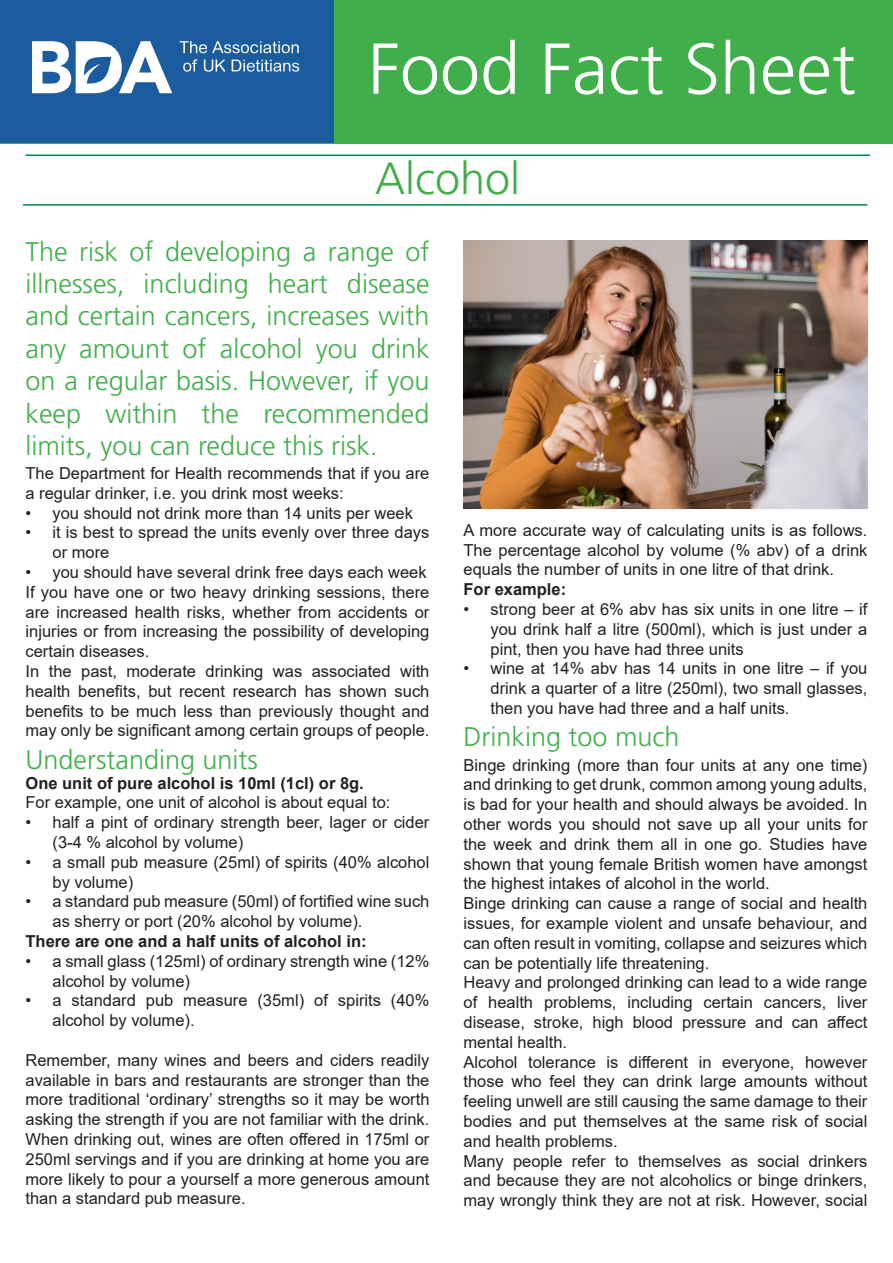
<style>
.page{position:relative;width:893px;height:1263px;background:#fff}
.page>*{position:absolute;margin:0;border:0;box-sizing:border-box;transform-origin:0 0}
.t1{font:300 72px "Frutiger LT Pro";color:#fff}
.t2{font:300 45px "Frutiger LT Pro";color:#40ae49}
.t3{font:300 27px/32.4px "Frutiger LT Pro";color:#40ae49;text-align:justify}
.t4{font:16.5px/19.8px "Arial";color:#231f20;text-align:justify}
.t5{font:700 16.5px "Arial";color:#231f20}
</style>
<div class="page">
<hr style="left:26px;top:154px;width:844px;height:2px;background:#008a4c">
<hr style="left:23px;top:204px;width:844px;height:2px;background:#008a4c">
<div style="left:0;top:0;width:893px;height:143px;background:#40ae49"></div>
<div style="left:0;top:0;width:333px;height:143px;background:#1a5c9e"></div>
<svg style="left:32px;top:41px;width:140px;height:52px"></svg>
<svg style="left:179px;top:41px;width:120px;height:12px"></svg>
<svg style="left:183px;top:59px;width:15px;height:13px"></svg>
<svg style="left:204px;top:59px;width:21px;height:13px"></svg>
<svg style="left:232px;top:60px;width:67px;height:12px"></svg>
<img style="left:463px;top:240px;width:404px;height:268px">
<p class="t1" style="left:368px;top:27px;width:490px">Food Fact Sheet</p>
<p class="t2" style="left:375px;top:152px;width:147px">Alcohol</p>
<p class="t3" style="left:26px;top:235px;width:405px">The risk of developing a range of illnesses, including heart disease and certain cancers, increases with any amount of alcohol you drink on a regular basis. However, if you keep within the recommended limits, you can reduce this risk.</p>
<p class="t4" style="left:26px;top:463px;width:405px">The Department for Health recommends that if you are a regular drinker, i.e. you drink most weeks:</p>
<p class="t4" style="left:26px;top:503px;width:389px">• you should not drink more than 14 units per week</p>
<p class="t4" style="left:53px;top:523px;width:378px;text-indent:-27px">• it is best to spread the units evenly over three days or more</p>
<p class="t4" style="left:26px;top:562px;width:403px">• you should have several drink free days each week</p>
<p class="t4" style="left:26px;top:582px;width:405px">If you have one or two heavy drinking sessions, there are increased health risks, whether from accidents or injuries or from increasing the possibility of developing certain diseases.</p>
<p class="t4" style="left:26px;top:661px;width:405px">In the past, moderate drinking was associated with health benefits, but recent research has shown such benefits to be much less than previously thought and may only be significant among certain groups of people.</p>
<p class="t3" style="left:26px;top:743px;width:234px">Understanding units</p>
<p class="t5" style="left:26px;top:771px;width:340px">One unit of pure alcohol is 10ml (1cl) or 8g.</p>
<p class="t4" style="left:26px;top:793px;width:367px">For example, one unit of alcohol is about equal to:</p>
<p class="t4" style="left:53px;top:812px;width:378px;text-indent:-27px">• half a pint of ordinary strength beer, lager or cider (3-4 % alcohol by volume)</p>
<p class="t4" style="left:53px;top:852px;width:378px;text-indent:-27px">• a small pub measure (25ml) of spirits (40% alcohol by volume)</p>
<p class="t4" style="left:53px;top:892px;width:378px;text-indent:-27px">• a standard pub measure (50ml) of fortified wine such as sherry or port (20% alcohol by volume).</p>
<p class="t5" style="left:26px;top:930px;width:343px">There are one and a half units of alcohol in:</p>
<p class="t4" style="left:53px;top:951px;width:378px;text-indent:-27px">• a small glass (125ml) of ordinary strength wine (12% alcohol by volume)</p>
<p class="t4" style="left:53px;top:991px;width:378px;text-indent:-27px">• a standard pub measure (35ml) of spirits (40% alcohol by volume).</p>
<p class="t4" style="left:26px;top:1050px;width:405px">Remember, many wines and beers and ciders readily available in bars and restaurants are stronger than the more traditional ‘ordinary’ strengths so it may be worth asking the strength if you are not familiar with the drink.<br>When drinking out, wines are often offered in 175ml or 250ml servings and if you are drinking at home you are more likely to pour a yourself a more generous amount than a standard pub measure.</p>
<p class="t4" style="left:463px;top:520px;width:405px">A more accurate way of calculating units is as follows.<br>The percentage alcohol by volume (% abv) of a drink equals the number of units in one litre of that drink.</p>
<p class="t5" style="left:463px;top:578px;width:104px">For example:</p>
<p class="t4" style="left:490px;top:599px;width:378px;text-indent:-27px">• strong beer at 6% abv has six units in one litre – if you drink half a litre (500ml), which is just under a pint, then you have had three units</p>
<p class="t4" style="left:490px;top:659px;width:378px;text-indent:-27px">• wine at 14% abv has 14 units in one litre – if you drink a quarter of a litre (250ml), two small glasses, then you have had three and a half units.</p>
<p class="t3" style="left:463px;top:721px;width:218px">Drinking too much</p>
<p class="t4" style="left:463px;top:755px;width:405px">Binge drinking (more than four units at any one time) and drinking to get drunk, common among young adults, is bad for your health and should always be avoided. In other words you should not save up all your units for the week and drink them all in one go. Studies have shown that young female British women have amongst the highest intakes of alcohol in the world.</p>
<p class="t4" style="left:463px;top:893px;width:405px">Binge drinking can cause a range of social and health issues, for example violent and unsafe behaviour, and can often result in vomiting, collapse and seizures which can be potentially life threatening.</p>
<p class="t4" style="left:463px;top:972px;width:405px">Heavy and prolonged drinking can lead to a wide range of health problems, including certain cancers, liver disease, stroke, high blood pressure and can affect mental health.</p>
<p class="t4" style="left:463px;top:1052px;width:405px">Alcohol tolerance is different in everyone, however those who feel they can drink large amounts without feeling unwell are still causing the same damage to their bodies and put themselves at the same risk of social and health problems.</p>
<p class="t4" style="left:463px;top:1151px;width:405px">Many people refer to themselves as social drinkers and because they are not alcoholics or binge drinkers, may wrongly think they are not at risk. However, social</p>
</div>
